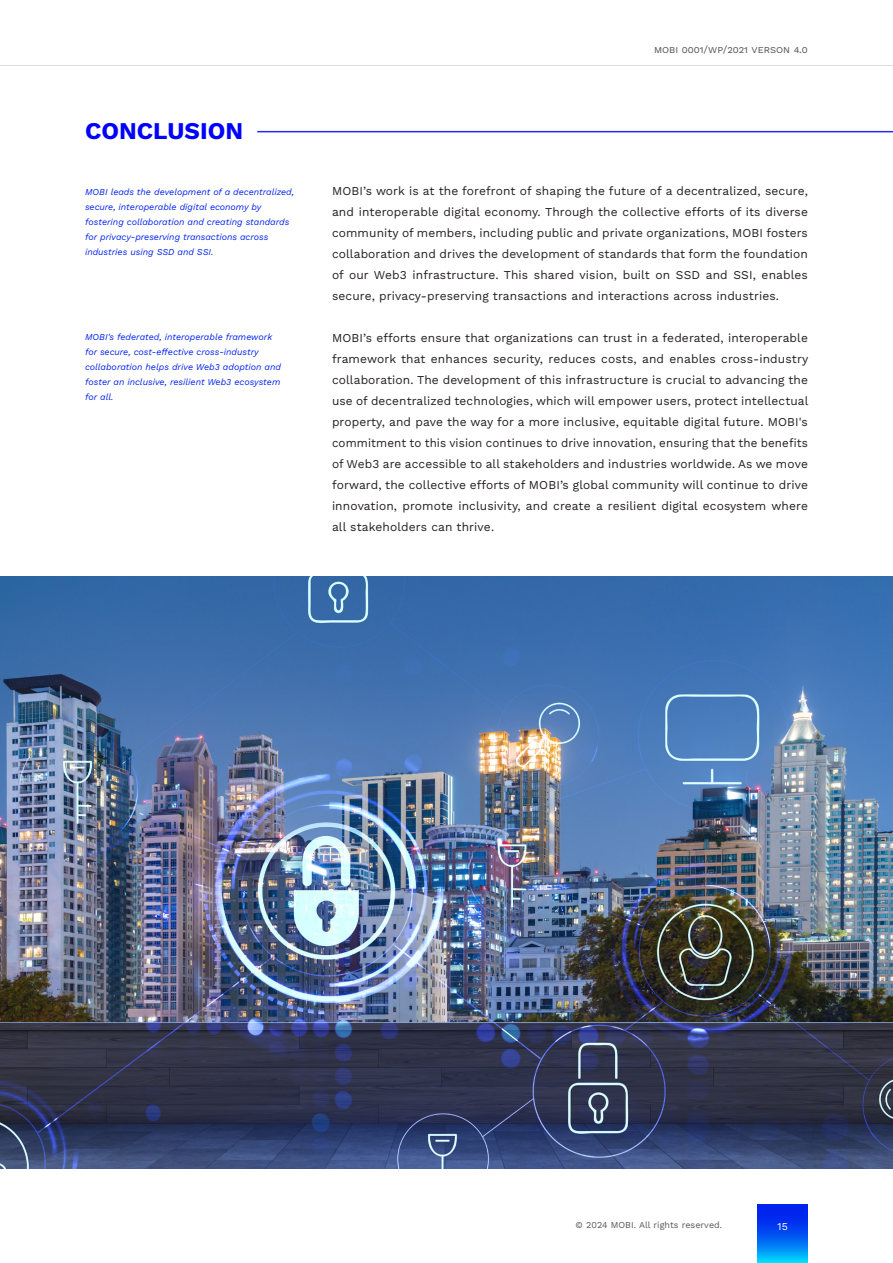
<style>
.page{position:relative;width:893px;height:1263px;background:#fff}
.page>*{position:absolute;margin:0;border:0;box-sizing:border-box;transform-origin:0 0}
.Headline{font:700 24px "Work Sans";color:#00f}
.t1{font:12px/21px "Work Sans";letter-spacing:.01em;color:#231f20;text-align:justify}
.t2{font:10.5px "Work Sans";color:#57585a}
.page_number{font:10.5px "Work Sans";color:#fff}
.body_text{font:italic 9px/15px "Work Sans";color:#02e}
.t3{font:9px "Work Sans";letter-spacing:.005em;color:#57585a}
</style>
<div class="page">
<hr style="left:0;top:65px;width:893px;height:1px;background:#d1d2d4">
<svg style="left:757px;top:1204px;width:51px;height:59px;background:#0060f3"></svg>
<hr style="left:257px;top:131px;width:636px;height:1px;background:#00f">
<img style="left:0;top:577px;width:893px;height:592px">
<p class="Headline" style="left:85px;top:113px;width:160px">CONCLUSION</p>
<p class="body_text" style="left:85px;top:184px;width:210px">MOBI leads the development of a decentralized, secure, interoperable digital economy by fostering collaboration and creating standards for privacy-preserving transactions across industries using SSD and SSI.</p>
<p class="body_text" style="left:85px;top:329px;width:197px">MOBI's federated, interoperable framework for secure, cost-effective cross-industry collaboration helps drive Web3 adoption and foster an inclusive, resilient Web3 ecosystem for all.</p>
<p class="t2" style="left:654px;top:41px;width:155px">MOBI 0001/WP/2021 Verson 4.0</p>
<p class="t1" style="left:332px;top:180px;width:477px">MOBI’s work is at the forefront of shaping the future of a decentralized, secure, and interoperable digital economy. Through the collective efforts of its diverse community of members, including public and private organizations, MOBI fosters collaboration and drives the development of standards that form the foundation of our Web3 infrastructure. This shared vision, built on SSD and SSI, enables secure, privacy-preserving transactions and interactions across industries.</p>
<p class="t1" style="left:332px;top:327px;width:478px">MOBI’s efforts ensure that organizations can trust in a federated, interoperable framework that enhances security, reduces costs, and enables cross-industry collaboration. The development of this infrastructure is crucial to advancing the use of decentralized technologies, which will empower users, protect intellectual property, and pave the way for a more inclusive, equitable digital future. MOBI's commitment to this vision continues to drive innovation, ensuring that the benefits of Web3 are accessible to all stakeholders and industries worldwide. As we move forward, the collective efforts of MOBI’s global community will continue to drive innovation, promote inclusivity, and create a resilient digital ecosystem where all stakeholders can thrive.</p>
<p class="t3" style="left:576px;top:1218px;width:148px">© 2024 MOBI. All rights reserved.</p>
<p class="page_number" style="left:778px;top:1218px;width:12px">15</p>
</div>
